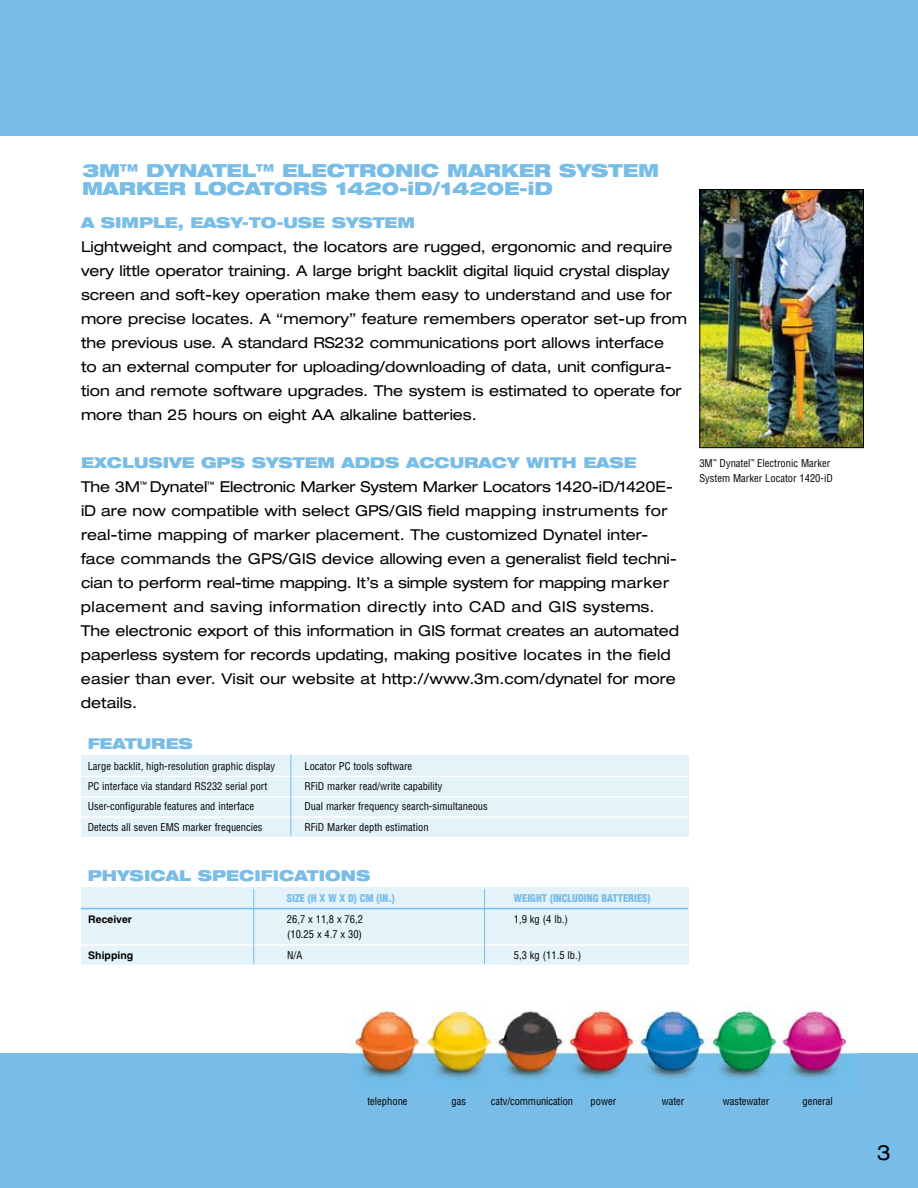
<style>
.page{position:relative;width:918px;height:1188px;background:#fff}
.page>*{position:absolute;margin:0;border:0;box-sizing:border-box;transform-origin:0 0}
.t1{font:expanded 21px "Helvetica Neue";color:#000}
.t2{font:900 expanded 18px/18px "Helvetica Neue";letter-spacing:-.005em;color:#78bde8}
.t3{font:expanded 15px/24px "Helvetica Neue";letter-spacing:-.005em;color:#000}
.t4{font:900 expanded 15px "Helvetica Neue";color:#78bde8}
.t5{font:condensed 10.5px/15px "Helvetica";color:#000}
.t6{font:900 condensed 10.5px "Helvetica";color:#78bde8}
.t7{font:700 10.5px "Helvetica";color:#000}
.t8{font:900 condensed 10.5px "Helvetica";letter-spacing:.135em;color:#78bde8}
.s1{font-weight:900;color:#78bde8}
</style>
<div class="page">
<div style="left:0;top:0;width:918px;height:135px;background:#78bde8"></div>
<div style="left:0;top:1053px;width:918px;height:135px;background:#78bde8"></div>
<img style="left:701px;top:191px;width:161px;height:255px">
<div style="left:699px;top:189px;width:165px;height:259px;border:1px solid #000"></div>
<div style="left:81px;top:755px;width:607px;height:82px;background:#e4f2fa"></div>
<hr style="left:81px;top:776px;width:607px;height:1px;background:#fff">
<hr style="left:81px;top:796px;width:607px;height:2px;background:#fff">
<hr style="left:81px;top:816px;width:607px;height:2px;background:#fff">
<div style="left:81px;top:887px;width:607px;height:78px;background:#e4f2fa"></div>
<hr style="left:81px;top:908px;width:607px;height:1px;background:#78bde8">
<hr style="left:81px;top:944px;width:607px;height:2px;background:#fff">
<hr style="left:253px;top:889px;width:1px;height:75px;background:#78bde8">
<hr style="left:484px;top:889px;width:1px;height:75px;background:#78bde8">
<img style="left:348px;top:1006px;width:509px;height:84px">
<hr style="left:290px;top:754px;width:1px;height:82px;background:#78bde8">
<p class="t2" style="left:82px;top:161px;width:579px;text-indent:174px">™ ELECTRONIC MARKER SYSTEM<br>MARKER LOCATORS 1420-ID/1420E-ID</p>
<p class="t2" style="left:82px;top:161px;width:114px">3M™ DYNATEL</p>
<p class="t4" style="left:81px;top:213px;width:335px">A SIMPLE, EASY-TO-USE SYSTEM</p>
<p class="t3" style="left:81px;top:235px;width:608px">Lightweight and compact, the locators are rugged, ergonomic and require very little operator training. A large bright backlit digital liquid crystal display screen and soft-key operation make them easy to understand and use for more precise locates. A “memory” feature remembers operator set-up from the previous use. A standard RS232 communications port allows interface<br>to an external computer for uploading/downloading of data, unit configura&shy;tion and remote software upgrades. The system is estimated to operate for more than 25 hours on eight AA alkaline batteries.</p>
<p class="t4" style="left:81px;top:453px;width:40px">EXCLUSIVE</p>
<p class="t4" style="left:201px;top:453px;width:16px">GPS</p>
<p class="t3" style="left:81px;top:451px;width:599px;text-indent:171px"><span class="s1">SYSTEM ADDS ACCURACY WITH EASE<br></span>The 3M<sup>™</sup> Dynatel<sup>™</sup> Electronic Marker System Marker Locators 1420-iD/1420E&shy;iD are now compatible with select GPS/GIS field mapping instruments for real-time mapping of marker placement. The customized Dynatel inter&shy;face commands the GPS/GIS device allowing even a generalist field techni&shy;cian to perform real-time mapping. It’s a simple system for mapping marker placement and saving information directly into CAD and GIS systems.<br>The electronic export of this information in GIS format creates an automated paperless system for records updating, making positive locates in the field easier than ever. Visit our website at http://www.3m.com/dynatel for more details.</p>
<p class="t5" style="left:699px;top:456px;width:135px">3M<sup>™</sup> Dynatel<sup>™</sup> Electronic Marker<br>System Marker Locator 1420-iD</p>
<p class="t4" style="left:81px;top:734px;width:113px">FEATURES</p>
<p class="t5" style="left:88px;top:758px;width:189px">Large backlit, high-resolution graphic display</p>
<p class="t5" style="left:304px;top:758px;width:109px">Locator PC tools software</p>
<p class="t5" style="left:88px;top:779px;width:181px">PC interface via standard RS232 serial port</p>
<p class="t5" style="left:304px;top:779px;width:140px">RFiD marker read/write capability</p>
<p class="t5" style="left:88px;top:799px;width:168px">User-configurable features and interface</p>
<p class="t5" style="left:304px;top:799px;width:185px">Dual marker frequency search-simultaneous</p>
<p class="t5" style="left:88px;top:819px;width:176px">Detects all seven EMS marker frequencies</p>
<p class="t5" style="left:304px;top:819px;width:126px">RFiD Marker depth estimation</p>
<p class="t4" style="left:88px;top:866px;width:284px">PHYSICAL SPECIFICATIONS</p>
<p class="t8" style="left:287px;top:891px;width:76px">SIZE(HXWX D) CM</p>
<p class="t6" style="left:377px;top:891px;width:20px">(IN.)</p>
<p class="t6" style="left:514px;top:891px;width:138px">WEIGHT (INCLUDING BATTERIES)</p>
<p class="t7" style="left:88px;top:913px;width:45px">Receiver</p>
<p class="t5" style="left:287px;top:912px;width:77px">26,7 x 11,8 x 76,2</p>
<p class="t5" style="left:514px;top:912px;width:56px">1,9 kg (4 lb.)</p>
<p class="t5" style="left:287px;top:927px;width:77px">(10.25 x 4.7 x 30)</p>
<p class="t7" style="left:88px;top:949px;width:46px">Shipping</p>
<p class="t5" style="left:287px;top:947px;width:17px">N/A</p>
<p class="t5" style="left:514px;top:947px;width:69px">5,3 kg (11.5 lb.)</p>
<p class="t5" style="left:367px;top:1094px;width:42px">telephone</p>
<p class="t5" style="left:452px;top:1094px;width:16px">gas</p>
<p class="t5" style="left:491px;top:1094px;width:84px">catv/communication</p>
<p class="t5" style="left:591px;top:1094px;width:27px">power</p>
<p class="t5" style="left:662px;top:1094px;width:24px">water</p>
<p class="t5" style="left:723px;top:1094px;width:48px">wastewater</p>
<p class="t5" style="left:802px;top:1094px;width:32px">general</p>
<h1 class="t1" style="left:877px;top:1140px;width:16px">3</h1>
</div>
